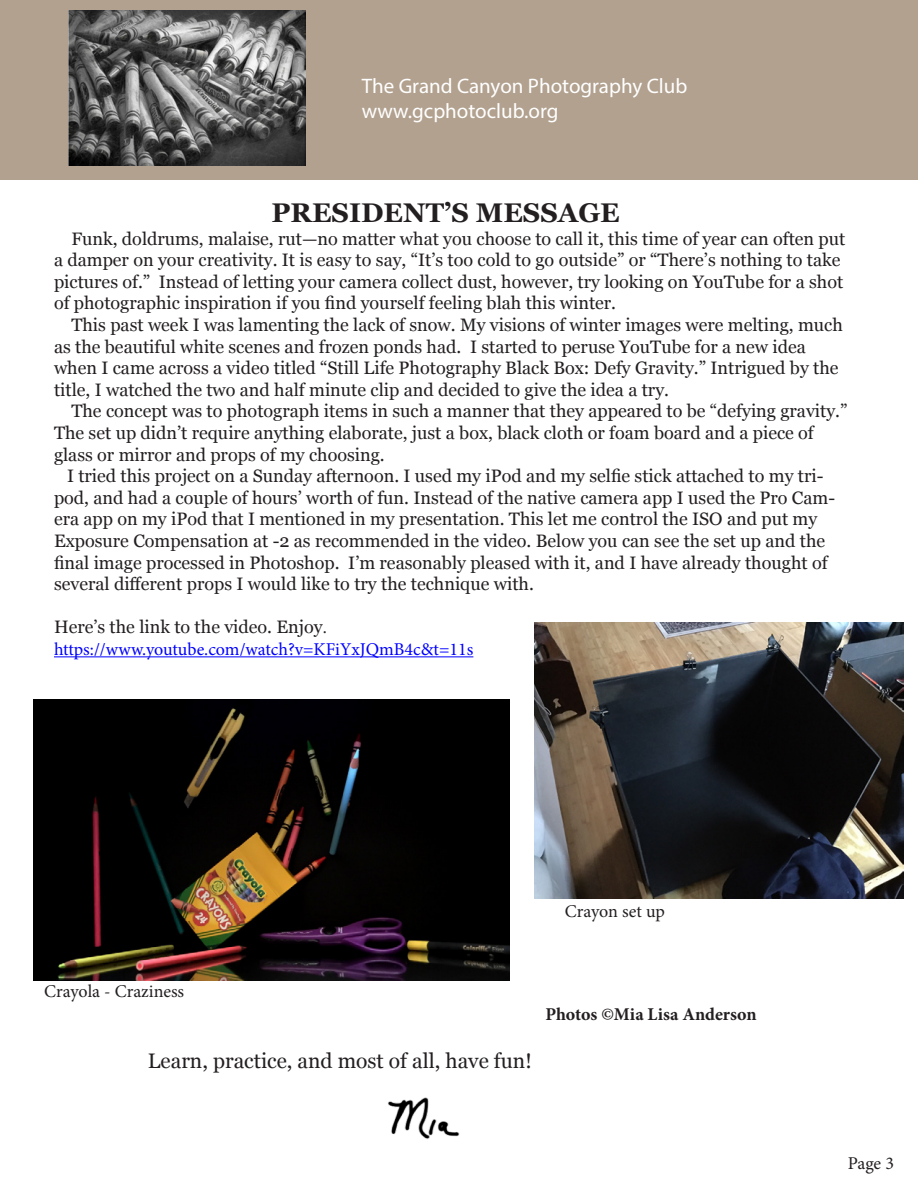
<style>
.page{position:relative;width:918px;height:1188px;background:#fff}
.page>*{position:absolute;margin:0;border:0;box-sizing:border-box;transform-origin:0 0}
.t1{font:700 27px "Georgia";color:#231f20}
.t2{font:21px "Myriad Pro";color:#fff}
.t3{font:21px "Georgia";color:#231f20}
.t4{font:18px/21.6px "Georgia";color:#231f20}
.t5{font:18px "Minion Pro";color:#00f}
.t6{font:18px "Minion Pro";color:#231f20}
.t7{font:700 18px "Minion Pro";color:#231f20}
.s1{font-family:"Minion Pro"}
</style>
<div class="page">
<div style="left:0;top:0;width:918px;height:179px;background:#b2a18f"></div>
<img style="left:388px;top:1097px;width:72px;height:42px">
<img style="left:68px;top:11px;width:238px;height:155px">
<img style="left:34px;top:700px;width:475px;height:280px">
<hr style="left:54px;top:656px;width:419px;height:1px;background:#00f">
<img style="left:535px;top:622px;width:368px;height:277px">
<p class="t2" style="left:362px;top:73px;width:327px">The Grand Canyon Photography Club</p>
<p class="t2" style="left:362px;top:98px;width:198px">www.gcphotoclub.org</p>
<p class="t1" style="left:272px;top:196px;width:350px">PRESIDENT’S MESSAGE</p>
<p class="t4" style="left:54px;top:228px;width:793px;text-indent:17px">Funk, doldrums, malaise, rut—no matter what you choose to call it, this time of year can often put a damper on your creativity. It is easy to say, “It’s too cold to go outside” or “There’s nothing to take pictures of.” Instead of letting your camera collect dust, however, try looking on YouTube for a shot of photographic inspiration if you find yourself feeling blah this winter.</p>
<p class="t4" style="left:54px;top:314px;width:790px;text-indent:17px">This past week I was lamenting the lack of snow. My visions of winter images were melting, much as the beautiful white scenes and frozen ponds had. I started to peruse YouTube for a new idea when I came across a video titled “Still Life Photography Black Box: Defy Gravity.” Intrigued by the title, I watched the two and half minute clip and decided to give the idea a try.</p>
<p class="t4" style="left:54px;top:401px;width:795px;text-indent:17px">The concept was to photograph items in such a manner that they appeared to be “defying gravity.”<br>The set up didn’t require anything elaborate, just a box, black cloth or foam board and a piece of glass or mirror and props of my choosing.</p>
<p class="t4" style="left:54px;top:466px;width:783px;text-indent:13px">I tried this project on a Sunday afternoon. I used my iPod and my selfie stick attached to my tri&shy;pod, and had a couple of hours’ worth of fun. Instead of the native camera app I used the Pro Cam&shy;era app on my iPod that I mentioned in my presentation. This let me control the ISO and put my Exposure Compensation at -2 as recommended in the video. Below you can see the set up and the final image processed in Photoshop. I’m reasonably pleased with it, and I have already thought of several different props I would like to try the technique with.</p>
<p class="t4" style="left:54px;top:617px;width:274px">Here’s the link to the video. Enjoy<span class="s1">.</span></p>
<p class="t5" style="left:54px;top:637px;width:421px">https://www.youtube.com/watch?v=KFiYxJQmB4c&amp;t=11s</p>
<p class="t6" style="left:565px;top:899px;width:101px">Crayon set up</p>
<p class="t6" style="left:44px;top:979px;width:141px">Crayola - Craziness</p>
<p class="t3" style="left:148px;top:1048px;width:386px">Learn, practice, and most of all, have fun!</p>
<p class="t7" style="left:545px;top:1001px;width:213px">Photos ©Mia Lisa Anderson</p>
<p class="t6" style="left:848px;top:1151px;width:48px">Page 3</p>
</div>
